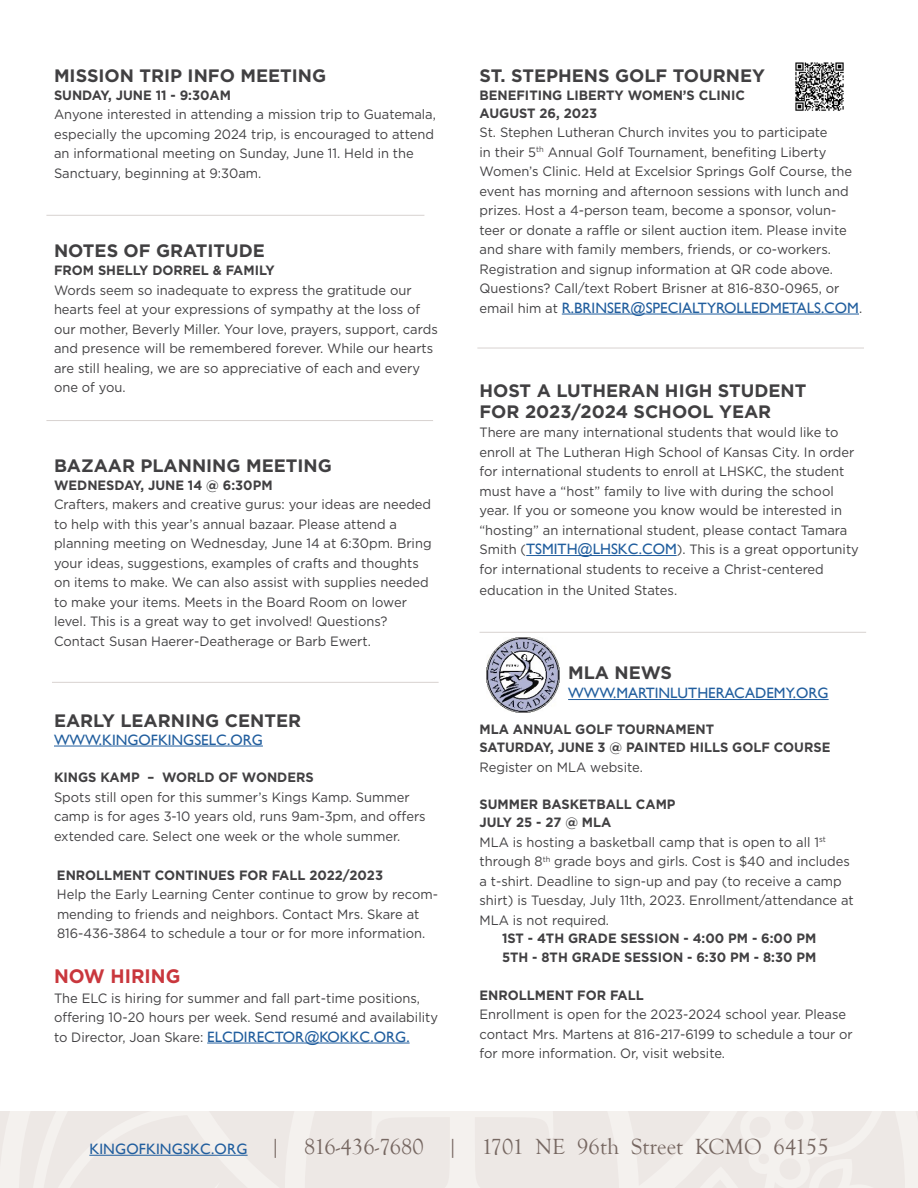
<style>
.page{position:relative;width:918px;height:1188px;background:#fff}
.page>*{position:absolute;margin:0;border:0;box-sizing:border-box;transform-origin:0 0}
.t1{font:22.5px "Goudy Old Style T";letter-spacing:.01em;color:#766761}
.t2{font:700 19.5px "Gotham";color:#c9373d;scale:.96 1}
.t3{font:700 18px/21px "Gotham";color:#414042}
.t4{font:15px "Gill Sans";color:#215e9e}
.t5{font:13.5px/19.5px "Gotham";color:#414042;scale:.96 1}
.t6{font:700 13.5px/18px "Gotham";color:#414042;scale:.96 1}
.s1{font-family:"Gotham";font-size:13.5px;color:#414042}
.s2{font-family:"Gill Sans";font-size:15px;color:#215e9e}
</style>
<div class="page">
<svg style="left:0;top:1111px;width:918px;height:77px;background:#eeeae7"></svg>
<hr style="left:562px;top:314px;width:297px;height:1px;background:#215e9e">
<hr style="left:526px;top:555px;width:151px;height:1px;background:#215e9e">
<hr style="left:568px;top:699px;width:261px;height:1px;background:#215e9e">
<hr style="left:54px;top:746px;width:209px;height:1px;background:#215e9e">
<hr style="left:207px;top:1043px;width:203px;height:1px;background:#215e9e">
<hr style="left:46px;top:215px;width:378px;height:1px;background:#d8d2d0">
<hr style="left:89px;top:1155px;width:159px;height:1px;background:#215e9e">
<img style="left:795px;top:62px;width:49px;height:49px">
<hr style="left:46px;top:420px;width:387px;height:1px;background:#d8d2d0">
<hr style="left:52px;top:682px;width:387px;height:1px;background:#d8d2d0">
<hr style="left:477px;top:348px;width:387px;height:1px;background:#d8d2d0">
<hr style="left:480px;top:632px;width:386px;height:1px;background:#d8d2d0">
<img style="left:487px;top:637px;width:73px;height:75px">
<h3 class="t3" style="left:54px;top:65px;width:274px">MISSION TRIP INFO MEETING</h3>
<p class="t6" style="left:54px;top:86px;width:186px">SUNDAY, JUNE 11 - 9:30AM</p>
<p class="t5" style="left:54px;top:105px;width:399px">Anyone interested in attending a mission trip to Guatemala, especially the upcoming 2024 trip, is encouraged to attend an informational meeting on Sunday, June 11. Held in the Sanctuary, beginning at 9:30am.</p>
<h3 class="t3" style="left:54px;top:240px;width:212px">NOTES OF GRATITUDE</h3>
<p class="t6" style="left:54px;top:262px;width:231px">FROM SHELLY DORREL &amp; FAMILY</p>
<p class="t5" style="left:54px;top:280px;width:401px">Words seem so inadequate to express the gratitude our hearts feel at your expressions of sympathy at the loss of our mother, Beverly Miller. Your love, prayers, support, cards and presence will be remembered forever. While our hearts are still healing, we are so appreciative of each and every one of you.</p>
<h3 class="t3" style="left:54px;top:455px;width:279px">BAZAAR PLANNING MEETING</h3>
<p class="t6" style="left:54px;top:476px;width:229px">WEDNESDAY, JUNE 14 @ 6:30PM</p>
<p class="t5" style="left:54px;top:495px;width:395px">Crafters, makers and creative gurus: your ideas are needed to help with this year’s annual bazaar. Please attend a planning meeting on Wednesday, June 14 at 6:30pm. Bring your ideas, suggestions, examples of crafts and thoughts on items to make. We can also assist with supplies needed to make your items. Meets in the Board Room on lower level. This is a great way to get involved! Questions?<br>Contact Susan Haerer-Deatherage or Barb Ewert.</p>
<h3 class="t3" style="left:54px;top:710px;width:249px">EARLY LEARNING CENTER</h3>
<p class="t4" style="left:54px;top:731px;width:210px">WWW.KINGOFKINGSELC.ORG</p>
<p class="t6" style="left:54px;top:769px;width:272px">KINGS KAMP – WORLD OF WONDERS</p>
<p class="t5" style="left:54px;top:787px;width:389px">Spots still open for this summer’s Kings Kamp. Summer camp is for ages 3-10 years old, runs 9am-3pm, and offers extended care. Select one week or the whole summer.</p>
<p class="t6" style="left:57px;top:866px;width:341px">ENROLLMENT CONTINUES FOR FALL 2022/2023</p>
<p class="t5" style="left:57px;top:885px;width:398px">Help the Early Learning Center continue to grow by recom&shy;mending to friends and neighbors. Contact Mrs. Skare at<br>816-436-3864 to schedule a tour or for more information.</p>
<h2 class="t2" style="left:54px;top:964px;width:133px">NOW HIRING</h2>
<p class="t5" style="left:54px;top:988px;width:402px">The ELC is hiring for summer and fall part-time positions, offering 10-20 hours per week. Send resumé and availability</p>
<p class="t4" style="left:54px;top:1028px;width:357px"><span class="s1">to Director, Joan Skare:</span> ELCDIRECTOR@KOKKC.ORG.</p>
<h3 class="t3" style="left:480px;top:65px;width:287px">ST. STEPHENS GOLF TOURNEY</h3>
<p class="t6" style="left:480px;top:86px;width:278px">BENEFITING LIBERTY WOMEN’S CLINIC<br>AUGUST 26, 2023</p>
<p class="t5" style="left:480px;top:123px;width:390px">St. Stephen Lutheran Church invites you to participate<br>in their 5<sup>th</sup> Annual Golf Tournament, benefiting Liberty Women’s Clinic. Held at Excelsior Springs Golf Course, the event has morning and afternoon sessions with lunch and prizes. Host a 4-person team, become a sponsor, volun&shy;teer or donate a raffle or silent auction item. Please invite and share with family members, friends, or co-workers.<br>Registration and signup information at QR code above.<br>Questions? Call/text Robert Brisner at 816-830-0965, or</p>
<p class="t4" style="left:480px;top:299px;width:384px"><span class="s1">email him at</span> R.BRINSER@SPECIALTYROLLEDMETALS.COM<span class="s1">.</span></p>
<h3 class="t3" style="left:480px;top:380px;width:328px">HOST A LUTHERAN HIGH STUDENT<br>FOR 2023/2024 SCHOOL YEAR</h3>
<p class="t5" style="left:480px;top:423px;width:397px">There are many international students that would like to enroll at The Lutheran High School of Kansas City. In order for international students to enroll at LHSKC, the student must have a “host” family to live with during the school year. If you or someone you know would be interested in “hosting” an international student, please contact Tamara Smith (<span class="s2">TSMITH@LHSKC.COM</span>). This is a great opportunity for international students to receive a Christ-centered</p>
<p class="t5" style="left:480px;top:580px;width:207px">education in the United States.</p>
<h3 class="t3" style="left:568px;top:662px;width:106px">MLA NEWS</h3>
<p class="t4" style="left:568px;top:685px;width:262px">WWW.MARTINLUTHERACADEMY.ORG</p>
<p class="t6" style="left:480px;top:721px;width:367px">MLA ANNUAL GOLF TOURNAMENT<br>SATURDAY, JUNE 3 @ PAINTED HILLS GOLF COURSE</p>
<p class="t5" style="left:480px;top:757px;width:172px">Register on MLA website.</p>
<p class="t6" style="left:480px;top:796px;width:206px">SUMMER BASKETBALL CAMP<br>JULY 25 - 27 @ MLA</p>
<p class="t5" style="left:480px;top:832px;width:391px">MLA is hosting a basketball camp that is open to all 1<sup>st </sup>through 8<sup>th</sup> grade boys and girls. Cost is $40 and includes a t-shirt. Deadline to sign-up and pay (to receive a camp shirt) is Tuesday, July 11th, 2023. Enrollment/attendance at MLA is not required.</p>
<p class="t6" style="left:502px;top:928px;width:329px;line-height:19.5px">1ST - 4TH GRADE SESSION - 4:00 PM - 6:00 PM<br>5TH - 8TH GRADE SESSION - 6:30 PM - 8:30 PM</p>
<p class="t6" style="left:480px;top:986px;width:173px">ENROLLMENT FOR FALL</p>
<p class="t5" style="left:480px;top:1005px;width:390px">Enrollment is open for the 2023-2024 school year. Please contact Mrs. Martens at 816-217-6199 to schedule a tour or for more information. Or, visit website.</p>
<h1 class="t1" style="left:89px;top:1134px;width:741px"><span class="s2">KINGOFKINGSKC.ORG</span> | 816-436-7680 | 1701 NE 96th Street KCMO 64155</h1>
</div>
